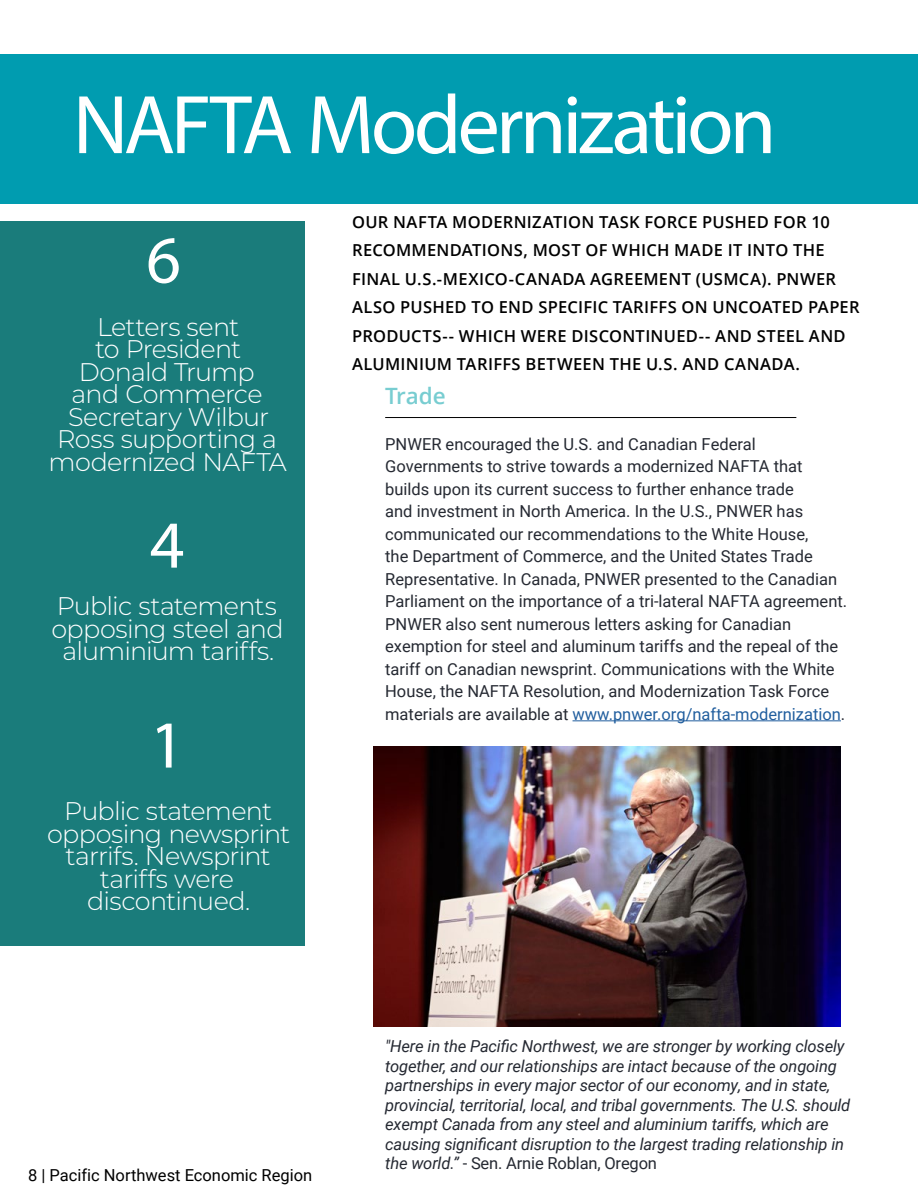
<style>
.page{position:relative;width:918px;height:1188px;background:#fff}
.page>*{position:absolute;margin:0;border:0;box-sizing:border-box;transform-origin:0 0}
.t1{font:84px "Myriad Pro";letter-spacing:-.045em;color:#fff}
.t2{font:67.65px "Myriad Pro";color:#fff}
.t3{font:300 25.5px/22.5px "Montserrat";letter-spacing:-.03em;color:#fff;text-align:center}
.t4{font:600 22.5px "Open Sans";letter-spacing:-.005em;color:#78cdd1}
.t5{font:16.5px/22.5px "Roboto";color:#252932}
.t6{font:italic 16.5px/19.5px "Roboto";letter-spacing:-.01em;color:#252932}
.t7{font:600 16.5px/28.5px "Open Sans";letter-spacing:.015em;color:#000}
.t8{font:16.5px "Roboto";color:#000}
.s1{color:#215e9e}
.s2{font-style:normal}
</style>
<div class="page">
<div style="left:0;top:221px;width:305px;height:725px;background:#1a7c7b"></div>
<hr style="left:385px;top:417px;width:411px;height:1px;background:#000">
<div style="left:0;top:54px;width:918px;height:150px;background:#009cb0"></div>
<hr style="left:573px;top:720px;width:268px;height:1px;background:#215e9e">
<img style="left:373px;top:746px;width:468px;height:281px">
<h1 class="t1" style="left:73px;top:73px;width:705px">NAFTA Modernization</h1>
<h2 class="t2" style="left:146px;top:218px;width:36px">6</h2>
<h3 class="t3" style="left:49px;top:315px;width:240px">Letters sent<br>to President<br>Donald Trump<br>and Commerce<br>Secretary Wilbur<br>Ross supporting a modernized NAFTA</h3>
<h2 class="t2" style="left:150px;top:503px;width:36px">4</h2>
<h3 class="t3" style="left:51px;top:594px;width:234px">Public statements opposing steel and aluminium tariffs.</h3>
<h2 class="t2" style="left:150px;top:703px;width:36px">1</h2>
<h3 class="t3" style="left:47px;top:799px;width:245px">Public statement opposing newsprint tarrifs. Newsprint tariffs were discontinued.</h3>
<p class="t7" style="left:352px;top:207px;width:509px">OUR NAFTA MODERNIZATION TASK FORCE PUSHED FOR 10<br>RECOMMENDATIONS, MOST OF WHICH MADE IT INTO THE FINAL U.S.-MEXICO-CANADA AGREEMENT (USMCA). PNWER ALSO PUSHED TO END SPECIFIC TARIFFS ON UNCOATED PAPER PRODUCTS-- WHICH WERE DISCONTINUED-- AND STEEL AND ALUMINIUM TARIFFS BETWEEN THE U.S. AND CANADA.</p>
<h3 class="t4" style="left:385px;top:381px;width:62px">Trade</h3>
<p class="t5" style="left:385px;top:432px;width:464px">PNWER encouraged the U.S. and Canadian Federal Governments to strive towards a modernized NAFTA that builds upon its current success to further enhance trade<br>and investment in North America. In the U.S., PNWER has communicated our recommendations to the White House,<br>the Department of Commerce, and the United States Trade Representative. In Canada, PNWER presented to the Canadian Parliament on the importance of a tri-lateral NAFTA agreement.<br>PNWER also sent numerous letters asking for Canadian exemption for steel and aluminum tariffs and the repeal of the tariff on Canadian newsprint. Communications with the White House, the NAFTA Resolution, and Modernization Task Force materials are available at <span class="s1">www.pnwer.org/nafta-modernization</span>.</p>
<p class="t8" style="left:28px;top:1163px;width:286px">8 | Pacific Northwest Economic Region</p>
<p class="t6" style="left:385px;top:1036px;width:467px">"Here in the Pacific Northwest, we are stronger by working closely together, and our relationships are intact because of the ongoing partnerships in every major sector of our economy, and in state, provincial, territorial, local, and tribal governments. The U.S. should exempt Canada from any steel and aluminium tariffs, which are causing significant disruption to the largest trading relationship in the world.” <span class="s2">- Sen. Arnie Roblan, Oregon</span></p>
</div>
